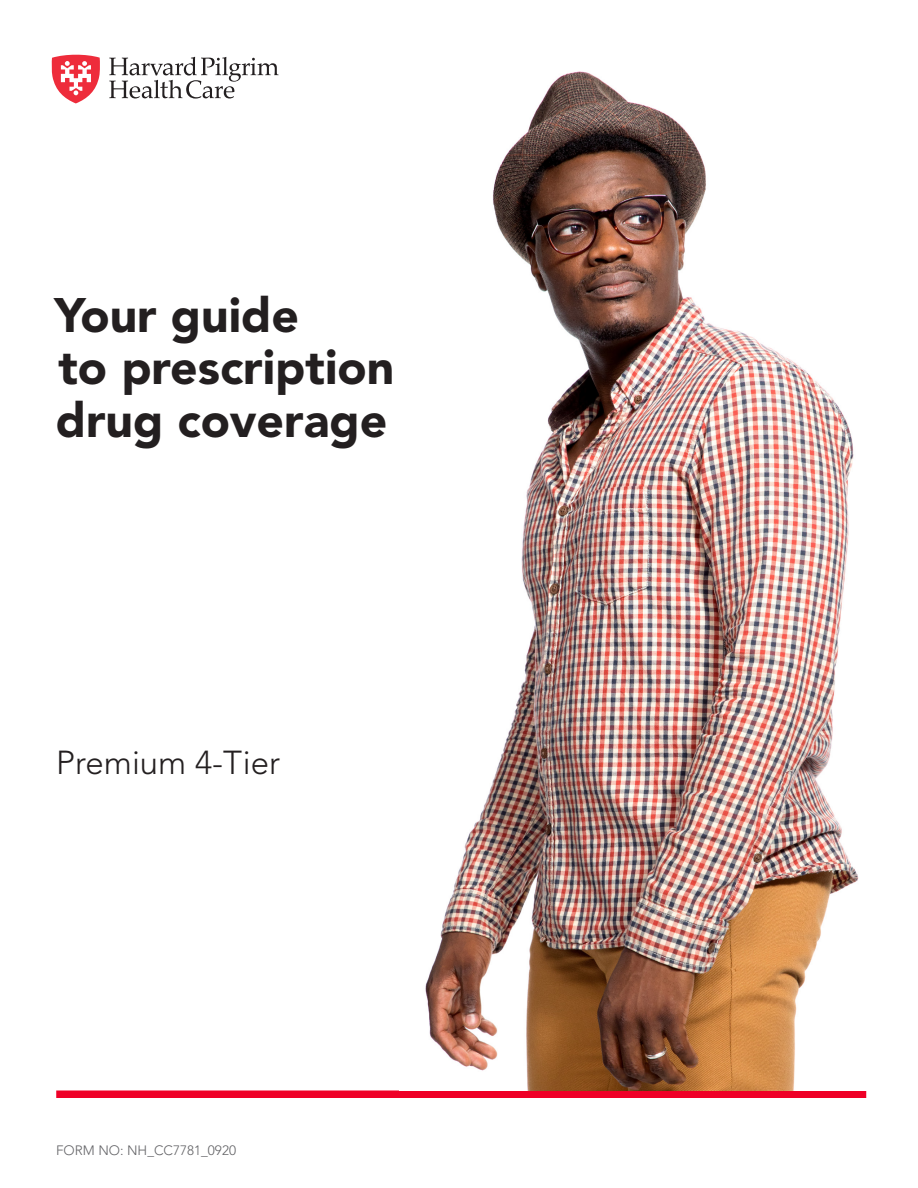
<style>
.page{position:relative;width:918px;height:1188px;background:#fff}
.page>*{position:absolute;margin:0;border:0;box-sizing:border-box;transform-origin:0 0}
._32_35_Cover_Quote_H{font:900 48px/52.5px "Avenir LT Std";color:#231f20}
.Cover_Teaser{font:300 33px "Avenir LT Std";color:#231f20}
.Large_Code{font:300 13.5px "Avenir LT Std";color:#636366}
</style>
<div class="page">
<div style="left:56px;top:1090px;width:810px;height:8px;background:#ef0027"></div>
<img style="left:425px;top:71px;width:434px;height:1019px">
<svg style="left:109px;top:57px;width:169px;height:42px"></svg>
<svg style="left:52px;top:55px;width:48px;height:48px"></svg>
<p class="_32_35_Cover_Quote_H" style="left:55px;top:288px;width:341px">Your guide<br>to prescription drug coverage</p>
<p class="Cover_Teaser" style="left:56px;top:743px;width:225px">Premium 4-Tier</p>
<p class="Large_Code" style="left:56px;top:1142px;width:181px">FORM NO: NH_CC7781_0920</p>
</div>
